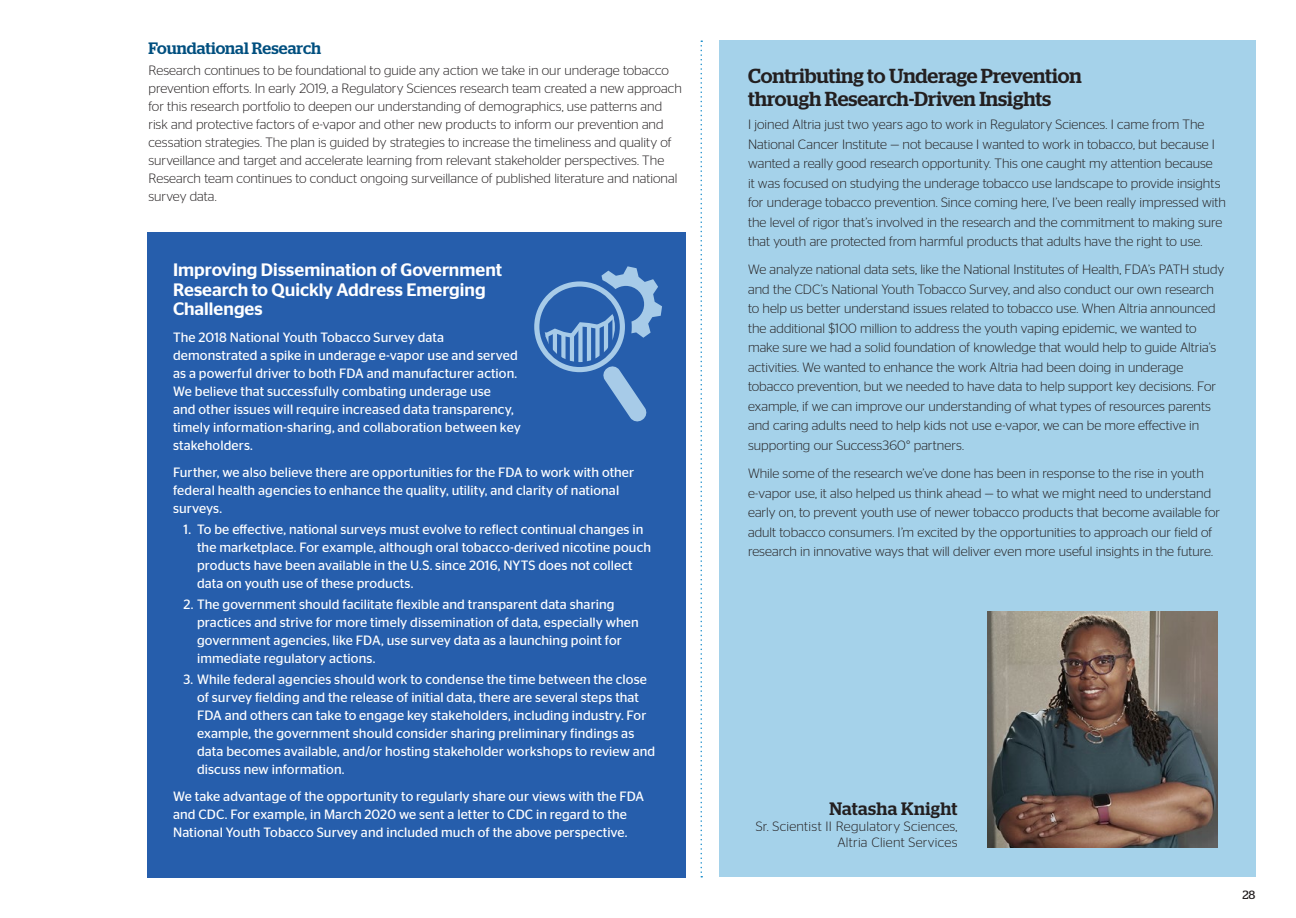
<style>
.page{position:relative;width:1296px;height:918px;background:#fff}
.page>*{position:absolute;margin:0;border:0;box-sizing:border-box;transform-origin:0 0}
.t1{font:500 20.25px/22.4px "Stag";color:#231f20}
._9_12_Stag_Sans_Ligh{font:500 18px/19.5px "Stag Sans";color:#fff}
.t2{font:500 18px "Stag";letter-spacing:.02em;color:#231f20}
.subhead_01_dark_blue{font:500 16.5px "Stag";color:#004f7f}
._9_12_Stag_Sans_Ligh-2{font:300 13.5px/19.5px "Stag Sans";color:#231f20}
._9_12_Stag_Sans_Ligh-3{font:13.5px/18px "Stag Sans";letter-spacing:.005em;color:#fff}
._9_12_Stag_Sans_Ligh-4{font:300 13.5px/16.2px "Stag Sans";letter-spacing:.02em;color:#231f20;text-align:right}
.t3{font:12px "Stag";color:#231f20}
</style>
<div class="page">
<div style="left:147px;top:232px;width:538px;height:646px;background:#265eac"></div>
<div style="left:719px;top:40px;width:537px;height:838px;background:#a5d2ea"></div>
<img style="left:987px;top:612px;width:231px;height:235px">
<svg style="left:700px;top:40px;width:2px;height:838px"></svg>
<svg style="left:534px;top:266px;width:128px;height:156px"></svg>
<p class="subhead_01_dark_blue" style="left:148px;top:38px;width:174px">Foundational Research</p>
<p class="_9_12_Stag_Sans_Ligh-2" style="left:148px;top:61px;width:535px;line-height:18px">Research continues to be foundational to guide any action we take in our underage tobacco prevention efforts. In early 2019, a Regulatory Sciences research team created a new approach for this research portfolio to deepen our understanding of demographics, use patterns and risk and protective factors of e-vapor and other new products to inform our prevention and cessation strategies. The plan is guided by strategies to increase the timeliness and quality of surveillance and target and accelerate learning from relevant stakeholder perspectives. The Research team continues to conduct ongoing surveillance of published literature and national survey data.</p>
<p class="t1" style="left:748px;top:65px;width:335px">Contributing to Underage Prevention through Research-Driven Insights</p>
<p class="_9_12_Stag_Sans_Ligh-2" style="left:748px;top:115px;width:479px">I joined Altria just two years ago to work in Regulatory Sciences. I came from The National Cancer Institute — not because I wanted to work in tobacco, but because I wanted a really good research opportunity. This one caught my attention because<br>it was focused on studying the underage tobacco use landscape to provide insights for underage tobacco prevention. Since coming here, I’ve been really impressed with the level of rigor that’s involved in the research and the commitment to making sure that youth are protected from harmful products that adults have the right to use.</p>
<p class="_9_12_Stag_Sans_Ligh-2" style="left:748px;top:260px;width:478px">We analyze national data sets, like the National Institutes of Health, FDA’s PATH study and the CDC’s National Youth Tobacco Survey, and also conduct our own research to help us better understand issues related to tobacco use. When Altria announced the additional $100 million to address the youth vaping epidemic, we wanted to make sure we had a solid foundation of knowledge that would help to guide Altria’s activities. We wanted to enhance the work Altria had been doing in underage tobacco prevention, but we needed to have data to help support key decisions. For example, if we can improve our understanding of what types of resources parents and caring adults need to help kids not use e-vapor, we can be more effective in supporting our Success360° partners.</p>
<p class="_9_12_Stag_Sans_Ligh-2" style="left:748px;top:463px;width:474px">While some of the research we’ve done has been in response to the rise in youth e-vapor use, it also helped us think ahead — to what we might need to understand early on, to prevent youth use of newer tobacco products that become available for adult tobacco consumers. I’m excited by the opportunities to approach our field of research in innovative ways that will deliver even more useful insights in the future.</p>
<p class="_9_12_Stag_Sans_Ligh" style="left:173px;top:260px;width:331px">Improving Dissemination of Government<br>Research to Quickly Address Emerging<br>Challenges</p>
<p class="_9_12_Stag_Sans_Ligh-3" style="left:173px;top:328px;width:349px">The 2018 National Youth Tobacco Survey data demonstrated a spike in underage e-vapor use and served as a powerful driver to both FDA and manufacturer action.<br>We believe that successfully combating underage use<br>and other issues will require increased data transparency, timely information-sharing, and collaboration between key stakeholders.</p>
<p class="_9_12_Stag_Sans_Ligh-3" style="left:173px;top:463px;width:463px">Further, we also believe there are opportunities for the FDA to work with other federal health agencies to enhance the quality, utility, and clarity of national surveys.</p>
<p class="_9_12_Stag_Sans_Ligh-3" style="left:197px;top:520px;width:455px;text-indent:-14px">1. To be effective, national surveys must evolve to reflect continual changes in the marketplace. For example, although oral tobacco-derived nicotine pouch products have been available in the U.S. since 2016, NYTS does not collect data on youth use of these products.</p>
<p class="_9_12_Stag_Sans_Ligh-3" style="left:197px;top:595px;width:443px;text-indent:-14px">2. The government should facilitate flexible and transparent data sharing practices and strive for more timely dissemination of data, especially when government agencies, like FDA, use survey data as a launching point for immediate regulatory actions.</p>
<p class="_9_12_Stag_Sans_Ligh-3" style="left:197px;top:671px;width:460px;text-indent:-14px">3. While federal agencies should work to condense the time between the close of survey fielding and the release of initial data, there are several steps that FDA and others can take to engage key stakeholders, including industry. For example, the government should consider sharing preliminary findings as data becomes available, and/or hosting stakeholder workshops to review and discuss new information.</p>
<p class="_9_12_Stag_Sans_Ligh-3" style="left:173px;top:787px;width:473px">We take advantage of the opportunity to regularly share our views with the FDA and CDC. For example, in March 2020 we sent a letter to CDC in regard to the<br>National Youth Tobacco Survey and included much of the above perspective.</p>
<p class="t2" style="left:830px;top:798px;width:129px">Natasha Knight</p>
<p class="_9_12_Stag_Sans_Ligh-4" style="left:756px;top:818px;width:203px">Sr. Scientist II Regulatory Sciences,<br>Altria Client Services</p>
<p class="t3" style="left:1242px;top:887px;width:15px">28</p>
</div>
